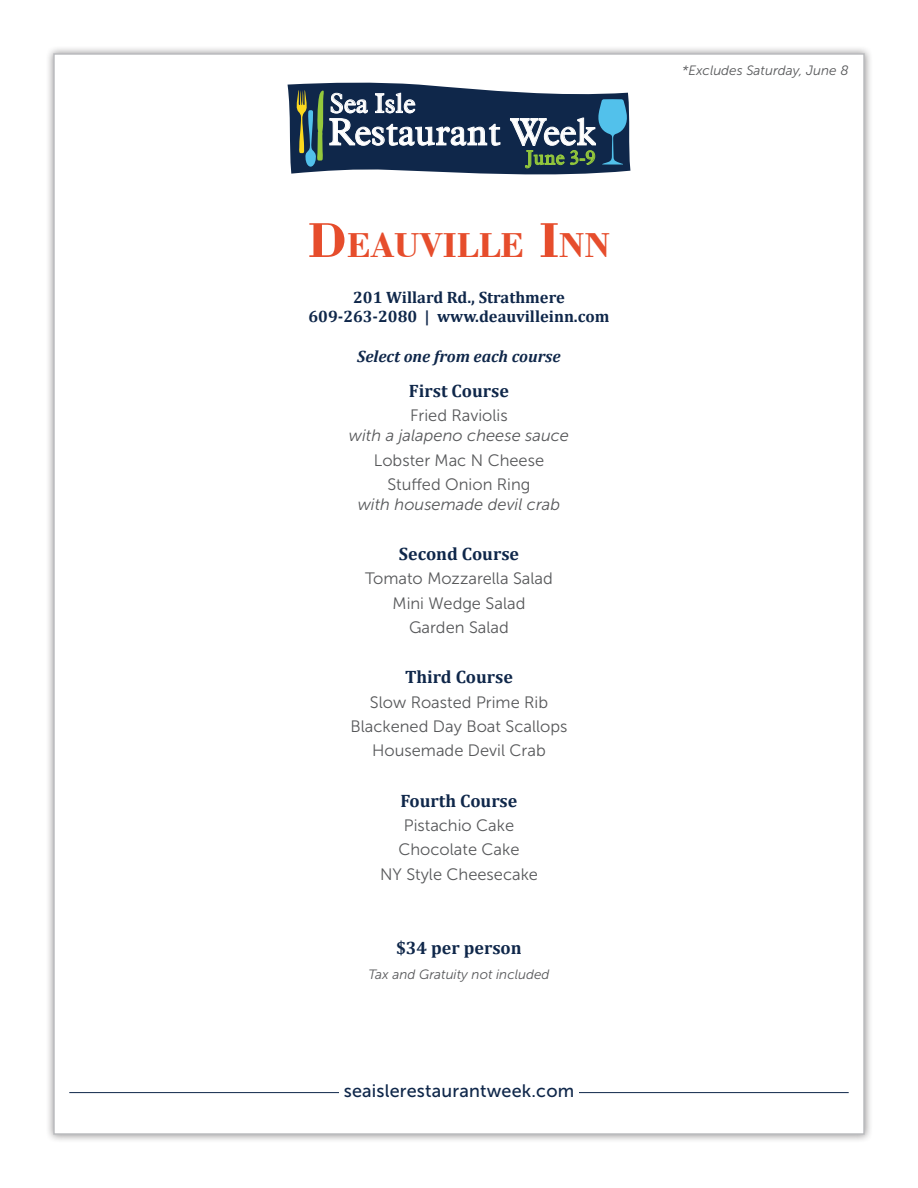
<style>
.page{position:relative;width:918px;height:1188px;background:#fff}
.page>*{position:absolute;margin:0;border:0;box-sizing:border-box;transform-origin:0 0}
.t1{font:37.2px "Aldine 721 BT";color:#fff}
.t2{font:700 36.3px "Bodoni BT";letter-spacing:-.005em;color:#e64d2c}
.t3{font:26.85px "Aldine 721 BT";color:#fff}
.t4{font:19.65px "Aldine 721 BT";color:#94c83c}
.t5{font:700 18px "Cambria";color:#0f274a}
.t6{font:18px "Museo Sans 500";letter-spacing:.01em;color:#0f274a}
.t7{font:16.5px/24.3px "Museo Sans 300";color:#57585a;text-align:center}
.t8{font:700 16.5px/19.8px "Cambria";color:#0f274a;text-align:center}
.t9{font:italic 16.5px "Museo Sans 300";color:#57585a}
.t10{font:italic 700 16.5px "Cambria";color:#0f274a}
.t11{font:italic 13.5px "Museo Sans 300";color:#57585a}
.s1{font-size:51.9px}
</style>
<div class="page">
<div style="left:45px;top:45px;width:828px;height:1098px;background:#231f20;opacity:.5"></div>
<div style="left:53px;top:53px;width:812px;height:1082px;background:#fff;border:2px solid #bcbdc0"></div>
<hr style="left:69px;top:1092px;width:780px;height:1px;background:#0f274a">
<div style="left:339px;top:1083px;width:240px;height:25px;background:#fff"></div>
<svg style="left:288px;top:83px;width:342px;height:91px;background:#395169"></svg>
<h3 class="t3" style="left:329px;top:87px;width:88px">Sea Isle</h3>
<h1 class="t1" style="left:328px;top:109px;width:270px">Restaurant Week</h1>
<p class="t4" style="left:526px;top:146px;width:71px">June 3-9</p>
<h2 class="t2" style="left:307px;top:223px;width:305px"><span class="s1">D</span>EAUVILLE <span class="s1">I</span>NN</h2>
<p class="t8" style="left:308px;top:287px;width:303px">201 Willard Rd., Strathmere<br>609-263-2080 | www.deauvilleinn.com</p>
<p class="t10" style="left:357px;top:345px;width:205px">Select one from each course</p>
<p class="t5" style="left:409px;top:378px;width:101px">First Course</p>
<p class="t7" style="left:410px;top:404px;width:99px">Fried Raviolis</p>
<p class="t9" style="left:349px;top:427px;width:222px">with a jalapeno cheese sauce</p>
<p class="t7" style="left:374px;top:448px;width:172px">Lobster Mac N Cheese<br>Stuffed Onion Ring</p>
<p class="t9" style="left:358px;top:495px;width:204px">with housemade devil crab</p>
<p class="t5" style="left:399px;top:541px;width:122px">Second Course</p>
<p class="t7" style="left:365px;top:567px;width:189px">Tomato Mozzarella Salad<br>Mini Wedge Salad<br>Garden Salad</p>
<p class="t5" style="left:405px;top:664px;width:109px">Third Course</p>
<p class="t7" style="left:351px;top:690px;width:218px">Slow Roasted Prime Rib<br>Blackened Day Boat Scallops<br>Housemade Devil Crab</p>
<p class="t5" style="left:401px;top:788px;width:118px">Fourth Course</p>
<p class="t7" style="left:380px;top:813px;width:159px">Pistachio Cake<br>Chocolate Cake<br>NY Style Cheesecake</p>
<p class="t5" style="left:396px;top:935px;width:127px">$34 per person</p>
<p class="t11" style="left:369px;top:967px;width:182px">Tax and Gratuity not included</p>
<p class="t6" style="left:344px;top:1080px;width:232px">seaislerestaurantweek.com</p>
<p class="t11" style="left:682px;top:63px;width:168px">*Excludes Saturday, June 8</p>
</div>
